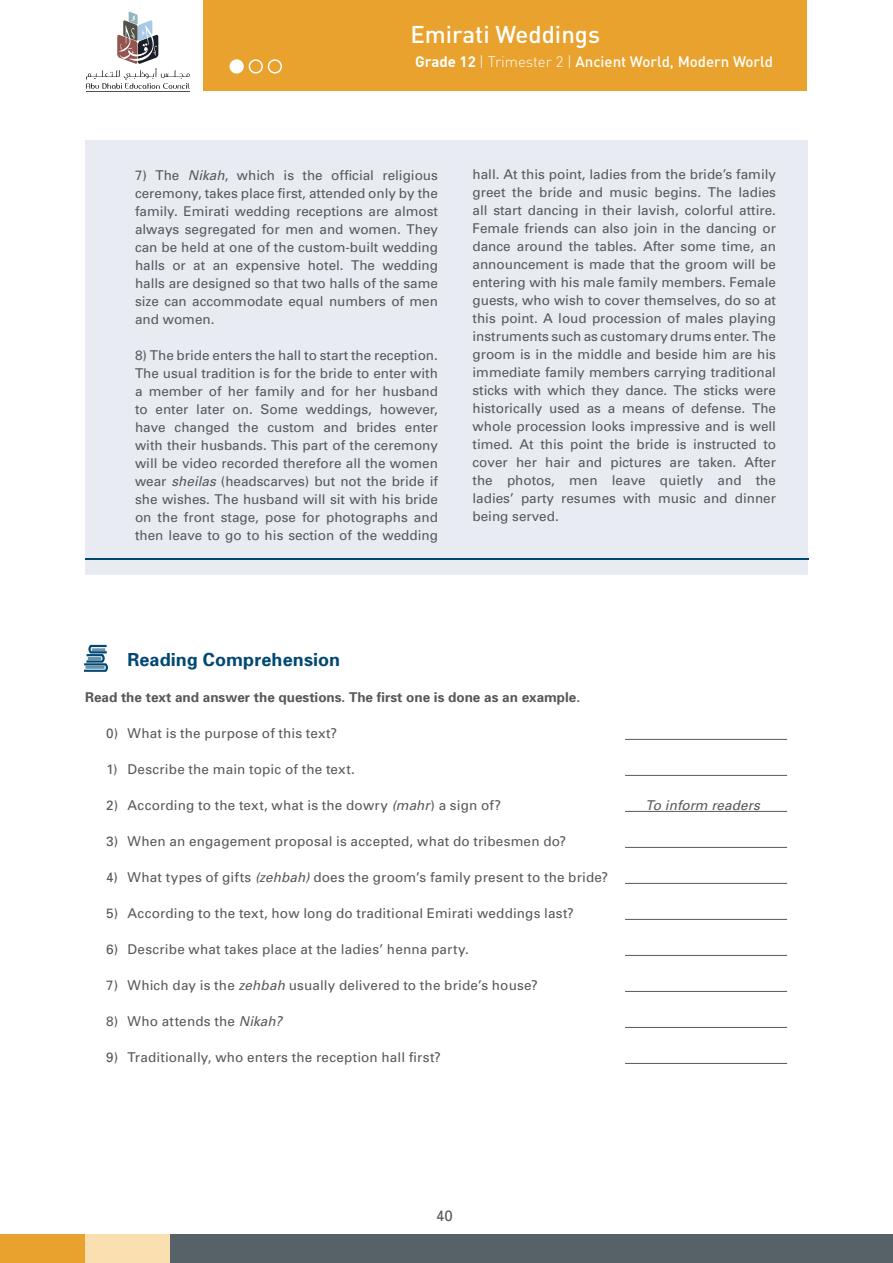
<style>
.page{position:relative;width:893px;height:1263px;background:#fff}
.page>*{position:absolute;margin:0;border:0;box-sizing:border-box;transform-origin:0 0}
.t1{font:500 24px "DIN";color:#fff}
.Task_Title{font:700 18px "Univers";letter-spacing:.005em;color:#004873}
.t2{font:500 15px "DIN";color:#fff}
.t3{font:15px "Univers";color:#57585a}
.Body_Indent__1_2_3{font:13.5px/18px "Univers";letter-spacing:.01em;color:#57585a;text-align:justify}
.Task_Instructions{font:700 13.5px "Univers";color:#57585a}
.Body_Indent__1_2_3-2{font:italic 13.5px "Univers";letter-spacing:.005em;color:#57585a}
.s1{font-weight:700}
.s2{font-weight:300}
.s3{font-style:italic}
</style>
<div class="page">
<div style="left:203px;top:0;width:604px;height:90px;background:#eaa22e"></div>
<hr style="left:86px;top:91px;width:104px;height:1px;background:#53524a">
<svg style="left:86px;top:12px;width:104px;height:77px"></svg>
<div style="left:0;top:1235px;width:85px;height:28px;background:#eaa22e"></div>
<div style="left:85px;top:1235px;width:85px;height:28px;background:#fae0b1"></div>
<div style="left:170px;top:1235px;width:723px;height:28px;background:#566268"></div>
<hr style="left:625px;top:739px;width:162px;height:1px;background:#57585a">
<hr style="left:625px;top:775px;width:162px;height:1px;background:#57585a">
<hr style="left:625px;top:811px;width:162px;height:1px;background:#57585a">
<hr style="left:625px;top:847px;width:162px;height:1px;background:#57585a">
<hr style="left:625px;top:883px;width:162px;height:1px;background:#57585a">
<hr style="left:625px;top:919px;width:162px;height:1px;background:#57585a">
<hr style="left:625px;top:955px;width:162px;height:1px;background:#57585a">
<hr style="left:625px;top:991px;width:162px;height:1px;background:#57585a">
<hr style="left:625px;top:1027px;width:162px;height:1px;background:#57585a">
<hr style="left:625px;top:1063px;width:162px;height:1px;background:#57585a">
<div style="left:85px;top:140px;width:722px;height:435px;background:#e8ecf2"></div>
<svg style="left:84px;top:645px;width:24px;height:27px"></svg>
<div style="left:249px;top:59px;width:14px;height:15px;border:2px solid #fff;border-radius:50%"></div>
<div style="left:230px;top:60px;width:13px;height:13px;background:#fff;border-radius:50%"></div>
<div style="left:229px;top:59px;width:15px;height:15px;border:2px solid #fff;border-radius:50%"></div>
<div style="left:268px;top:59px;width:14px;height:15px;border:2px solid #fff;border-radius:50%"></div>
<hr style="left:85px;top:558px;width:723px;height:2px;background:#004873">
<h1 class="t1" style="left:410px;top:18px;width:191px">Emirati Weddings</h1>
<p class="t2" style="left:415px;top:52px;width:360px"><span class="s1">Grade 12</span> <span class="s2">| Trimester 2 |</span> Ancient World, Modern World</p>
<p class="Body_Indent__1_2_3" style="left:135px;top:166px;width:304px">7) The <span class="s3">Nikah</span>, which is the official religious ceremony, takes place first, attended only by the family. Emirati wedding receptions are almost always segregated for men and women. They can be held at one of the custom-built wedding halls or at an expensive hotel. The wedding halls are designed so that two halls of the same size can accommodate equal numbers of men and women.</p>
<p class="Body_Indent__1_2_3" style="left:135px;top:346px;width:304px">8) The bride enters the hall to start the reception.<br>The usual tradition is for the bride to enter with a member of her family and for her husband to enter later on. Some weddings, however, have changed the custom and brides enter with their husbands. This part of the ceremony will be video recorded therefore all the women wear <span class="s3">sheilas</span> (headscarves) but not the bride if she wishes. The husband will sit with his bride on the front stage, pose for photographs and then leave to go to his section of the wedding</p>
<p class="Body_Indent__1_2_3" style="left:472px;top:165px;width:305px">hall. At this point, ladies from the bride’s family greet the bride and music begins. The ladies all start dancing in their lavish, colorful attire.<br>Female friends can also join in the dancing or dance around the tables. After some time, an announcement is made that the groom will be entering with his male family members. Female guests, who wish to cover themselves, do so at this point. A loud procession of males playing instruments such as customary drums enter. The groom is in the middle and beside him are his immediate family members carrying traditional sticks with which they dance. The sticks were historically used as a means of defense. The whole procession looks impressive and is well timed. At this point the bride is instructed to cover her hair and pictures are taken. After the photos, men leave quietly and the ladies’ party resumes with music and dinner being served.</p>
<p class="Task_Title" style="left:128px;top:648px;width:214px">Reading Comprehension</p>
<p class="Task_Instructions" style="left:85px;top:689px;width:497px">Read the text and answer the questions. The first one is done as an example.</p>
<p class="Body_Indent__1_2_3" style="left:106px;top:724px;width:232px">0) What is the purpose of this text?</p>
<p class="Body_Indent__1_2_3" style="left:106px;top:760px;width:250px">1) Describe the main topic of the text.</p>
<p class="Body_Indent__1_2_3" style="left:106px;top:796px;width:396px">2) According to the text, what is the dowry <span class="s3">(mahr</span>) a sign of?</p>
<p class="Body_Indent__1_2_3" style="left:106px;top:832px;width:461px">3) When an engagement proposal is accepted, what do tribesmen do?</p>
<p class="Body_Indent__1_2_3" style="left:106px;top:868px;width:504px">4) What types of gifts <span class="s3">(zehbah)</span> does the groom’s family present to the bride?</p>
<p class="Body_Indent__1_2_3" style="left:106px;top:904px;width:469px">5) According to the text, how long do traditional Emirati weddings last?</p>
<p class="Body_Indent__1_2_3" style="left:106px;top:940px;width:364px">6) Describe what takes place at the ladies’ henna party.</p>
<p class="Body_Indent__1_2_3" style="left:106px;top:976px;width:433px">7) Which day is the <span class="s3">zehbah</span> usually delivered to the bride’s house?</p>
<p class="Body_Indent__1_2_3" style="left:106px;top:1012px;width:177px">8) Who attends the <span class="s3">Nikah?</span></p>
<p class="Body_Indent__1_2_3" style="left:106px;top:1048px;width:336px">9) Traditionally, who enters the reception hall first?</p>
<p class="Body_Indent__1_2_3-2" style="left:646px;top:797px;width:116px">To inform readers</p>
<p class="t3" style="left:436px;top:1206px;width:18px">40</p>
</div>
